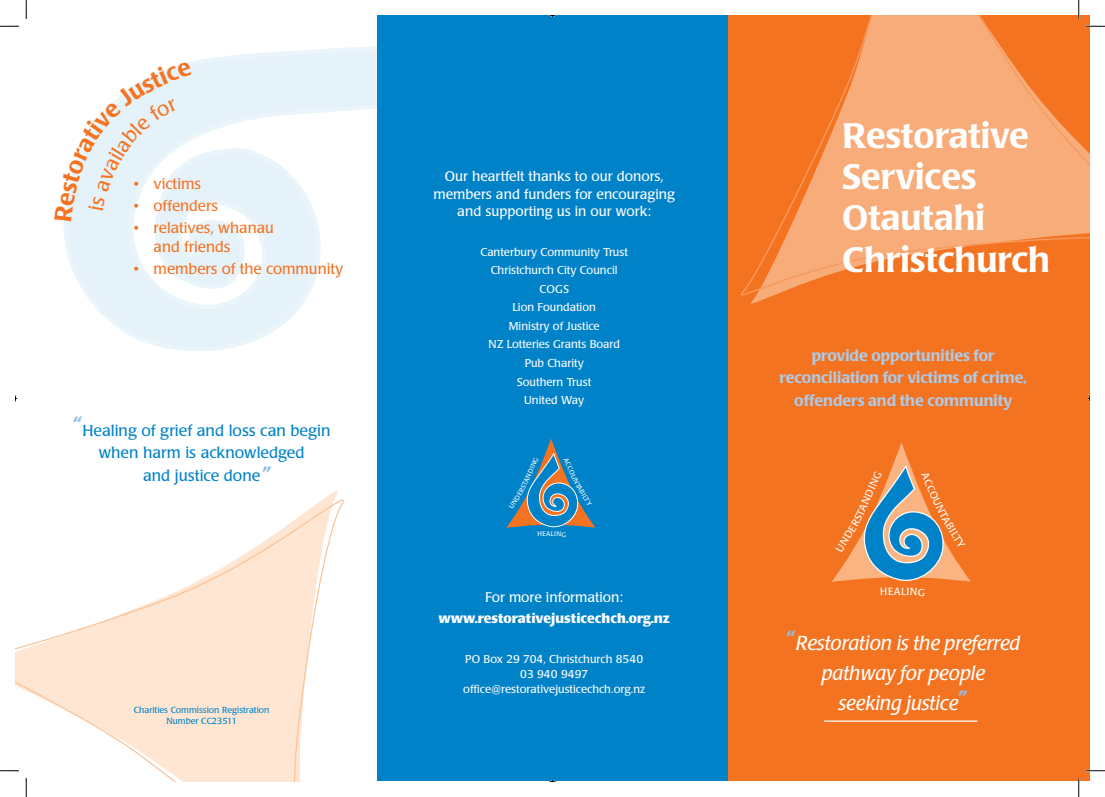
<style>
.page{position:relative;width:1105px;height:797px;background:#fff}
.page>*{position:absolute;margin:0;border:0;box-sizing:border-box;transform-origin:0 0}
.t1{font:500 35px/41.2px "Poppl Laudatio";color:#fff}
.t2{font:italic 20px/30px "Poppl Laudatio";color:#fff;text-align:center}
.t3{font:500 15.62px/22.5px "Poppl Laudatio";color:#abccea;text-align:center}
.t4{font:15.62px "Poppl Laudatio";color:#0082c8}
.t5{font:15px/18.8px "Poppl Laudatio";color:#f47321}
.t6{font:13.75px/17.5px "Poppl Laudatio";color:#fff;text-align:center}
.t7{font:700 13.75px "Poppl Laudatio";color:#fff}
.t8{font:11.25px/18.5px "Poppl Laudatio";color:#fff;text-align:center}
.t9{font:10.25px "Poppl Laudatio";color:#fff}
.t10{font:8.75px/11.2px "Poppl Laudatio";color:#0082c8;text-align:center}
.t11{font:6.62px "Poppl Laudatio";color:#fff}
.s1{font-weight:700;font-size:27.5px;color:#92bee4}
.s2{font-size:6.5px}
.s3{font-weight:700;font-style:normal;font-size:27.5px;color:#92bee4}
</style>
<div class="page">
<svg style="left:64px;top:46px;width:313px;height:305px"></svg>
<div style="left:377px;top:16px;width:351px;height:765px;background:#0082c8"></div>
<svg style="left:16px;top:491px;width:328px;height:290px"></svg>
<div style="left:728px;top:16px;width:361px;height:765px;background:#f47321"></div>
<svg style="left:740px;top:16px;width:349px;height:288px"></svg>
<hr style="left:824px;top:720px;width:153px;height:1px;background:#fff">
<svg style="left:549px;top:780px;width:7px;height:2px"></svg>
<svg style="left:1088px;top:391px;width:2px;height:14px"></svg>
<svg style="left:0;top:25px;width:19px;height:2px"></svg>
<svg style="left:1086px;top:25px;width:19px;height:2px"></svg>
<svg style="left:0;top:770px;width:19px;height:1px"></svg>
<svg style="left:1086px;top:770px;width:19px;height:1px"></svg>
<svg style="left:25px;top:0;width:2px;height:19px"></svg>
<svg style="left:25px;top:778px;width:2px;height:19px"></svg>
<svg style="left:1078px;top:0;width:1px;height:19px"></svg>
<svg style="left:1078px;top:778px;width:1px;height:19px"></svg>
<svg style="left:64px;top:62px;width:128px;height:160px"></svg>
<svg style="left:506px;top:438px;width:89px;height:90px"></svg>
<svg style="left:832px;top:442px;width:139px;height:140px"></svg>
<h3 class="t5" style="left:134px;top:174px;width:69px">• victims</h3>
<h3 class="t5" style="left:134px;top:197px;width:86px">• offenders</h3>
<h3 class="t5" style="left:154px;top:219px;width:122px;text-indent:-20px">• relatives, whanau and friends</h3>
<h3 class="t5" style="left:134px;top:260px;width:211px">• members of the community</h3>
<h3 class="t4" style="left:73px;top:421px;width:259px"><span class="s1">“</span>Healing of grief and loss can begin</h3>
<h3 class="t4" style="left:99px;top:444px;width:207px">when harm is acknowledged</h3>
<h3 class="t4" style="left:143px;top:466px;width:130px">and justice done<span class="s1">”</span></h3>
<p class="t10" style="left:134px;top:704px;width:137px">Charities Commission Registration<br>Number CC23511</p>
<p class="t6" style="left:433px;top:168px;width:243px">Our heartfelt thanks to our donors, members and funders for encouraging and supporting us in our work:</p>
<p class="t8" style="left:480px;top:243px;width:149px">Canterbury Community Trust<br>Christchurch City Council<br>COGS<br>Lion Foundation<br>Ministry of Justice<br>NZ Lotteries Grants Board<br>Pub Charity<br>Southern Trust<br>United Way</p>
<p class="t11" style="left:522px;top:480px;width:28px;rotate:-66deg">ANDI<span class="s2">NG</span></p>
<p class="t11" style="left:546px;top:530px;width:6px">A</p>
<p class="t11" style="left:586px;top:492px;width:15px;rotate:58deg">I<span class="s2">L</span>T<span class="s2">Y</span></p>
<p class="t6" style="left:485px;top:589px;width:140px">For more information:</p>
<p class="t7" style="left:438px;top:610px;width:233px">www.restorativejusticechch.org.nz</p>
<p class="t8" style="left:463px;top:651px;width:184px;line-height:15px">PO Box 29 704, Christchurch 8540<br>03 940 9497 office@restorativejusticechch.org.nz</p>
<h1 class="t1" style="left:842px;top:116px;width:209px">Restorative<br>Services<br>Otautahi<br>Christchurch</h1>
<h3 class="t3" style="left:779px;top:344px;width:249px">provide opportunities for reconciliation for victims of crime, offenders and the community</h3>
<p class="t9" style="left:856px;top:508px;width:43px;rotate:-66deg">ANDING</p>
<p class="t9" style="left:894px;top:586px;width:8px">A</p>
<p class="t9" style="left:957px;top:526px;width:22px;rotate:58deg">ILTY</p>
<h2 class="t2" style="left:786px;top:628px;width:236px"><span class="s3">“</span>Restoration is the preferred pathway for people<br>seeking justice<span class="s3">”</span></h2>
</div>
